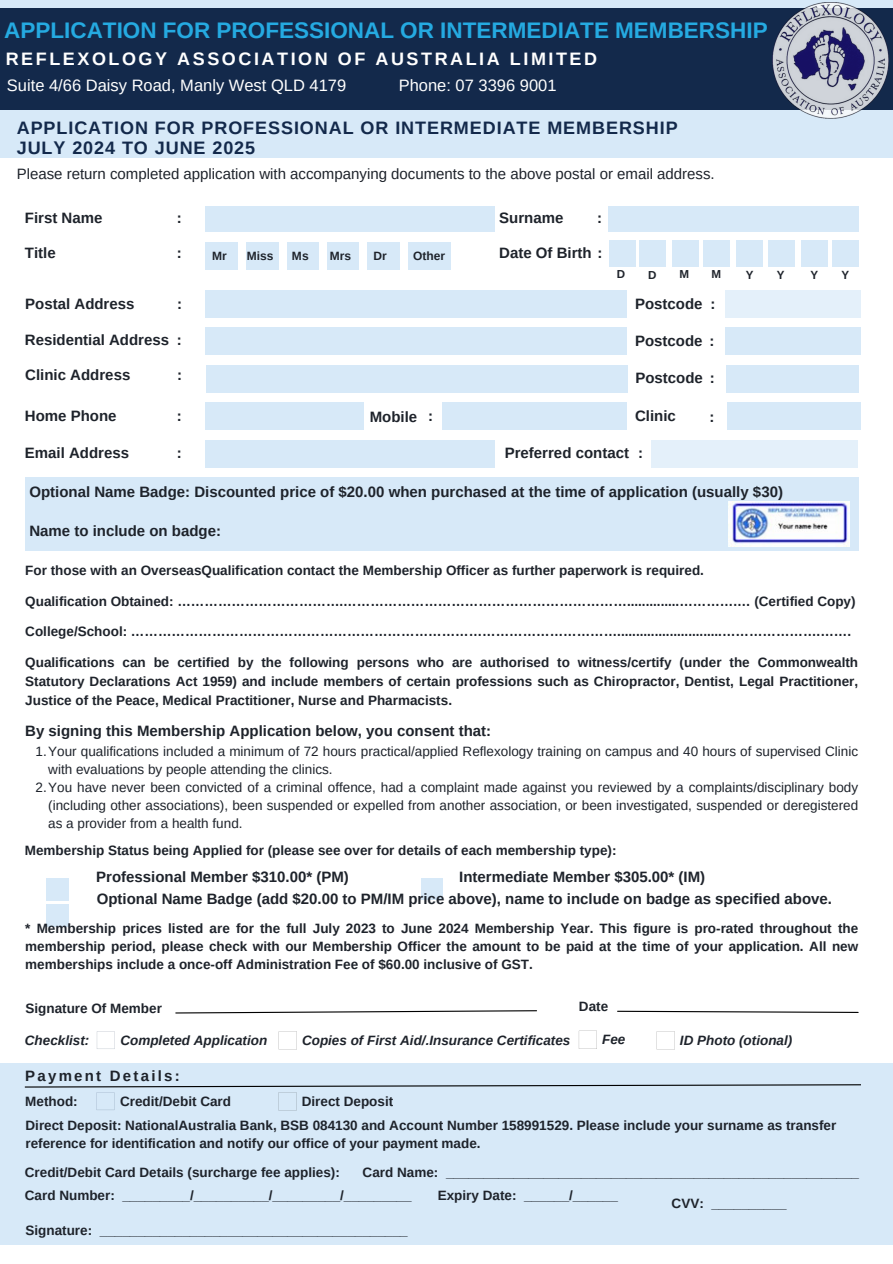
<style>
.page{position:relative;width:893px;height:1264px;background:#fff}
.page>*{position:absolute;margin:0;border:0;box-sizing:border-box;transform-origin:0 0}
.t1{font:700 22.5px "Arimo";color:#25aae1}
.t2{font:700 18px/20.2px "Arimo";letter-spacing:.05em;color:#13294b}
.t3{font:700 18px "Arimo";letter-spacing:.14em;color:#fff}
.t4{font:16.5px "Arimo";color:#fff}
.t5{font:700 15px "Arimo";color:#1e232b}
.t6{font:15px "Arimo";color:#1e232b}
.t7{font:700 15px "Arimo";letter-spacing:.15em;color:#1e232b}
.t8{font:700 13.5px/18px "Arimo";color:#1e232b;text-align:justify}
.t9{font:13.5px/18px "Arimo";color:#1e232b}
.t10{font:italic 700 13.5px "Arimo";color:#1e232b}
.t11{font:700 12px "Arimo";color:#1e232b}
.t12{font:700 11.55px "Arimo";color:#1e232b}
</style>
<div class="page">
<div style="left:0;top:0;width:892px;height:157px;background:#d7e9f8"></div>
<div style="left:0;top:9px;width:892px;height:101px;background:#13294b"></div>
<div style="left:0;top:1063px;width:892px;height:182px;background:#d7e9f8"></div>
<div style="left:205px;top:206px;width:289px;height:25px;background:#d7e9f8"></div>
<div style="left:608px;top:240px;width:27px;height:26px;background:#d7e9f8"></div>
<div style="left:639px;top:240px;width:27px;height:26px;background:#d7e9f8"></div>
<div style="left:671px;top:240px;width:27px;height:26px;background:#d7e9f8"></div>
<div style="left:703px;top:240px;width:26px;height:26px;background:#d7e9f8"></div>
<div style="left:736px;top:240px;width:27px;height:26px;background:#d7e9f8"></div>
<div style="left:767px;top:240px;width:27px;height:26px;background:#d7e9f8"></div>
<div style="left:727px;top:402px;width:133px;height:28px;background:#d7e9f8"></div>
<div style="left:442px;top:402px;width:185px;height:27px;background:#d7e9f8"></div>
<div style="left:205px;top:402px;width:159px;height:28px;background:#d7e9f8"></div>
<div style="left:205px;top:440px;width:289px;height:27px;background:#d7e9f8"></div>
<div style="left:25px;top:477px;width:833px;height:73px;background:#d7e9f8"></div>
<div style="left:46px;top:878px;width:23px;height:23px;background:#d7e9f8"></div>
<div style="left:46px;top:904px;width:23px;height:23px;background:#d7e9f8"></div>
<div style="left:421px;top:878px;width:21px;height:21px;background:#d7e9f8"></div>
<div style="left:651px;top:440px;width:207px;height:27px;background:#e4f0fa"></div>
<svg style="left:175px;top:1010px;width:362px;height:4px"></svg>
<img style="left:772px;top:3px;width:116px;height:115px">
<div style="left:205px;top:242px;width:33px;height:27px;background:#d7e9f8"></div>
<div style="left:246px;top:242px;width:32px;height:27px;background:#d7e9f8"></div>
<div style="left:287px;top:242px;width:31px;height:27px;background:#d7e9f8"></div>
<div style="left:327px;top:242px;width:31px;height:27px;background:#d7e9f8"></div>
<div style="left:367px;top:242px;width:33px;height:27px;background:#d7e9f8"></div>
<div style="left:407px;top:242px;width:43px;height:27px;background:#d7e9f8"></div>
<div style="left:205px;top:290px;width:422px;height:27px;background:#d7e9f8"></div>
<div style="left:205px;top:328px;width:422px;height:27px;background:#d7e9f8"></div>
<div style="left:725px;top:290px;width:135px;height:27px;background:#e4f0fa"></div>
<div style="left:725px;top:328px;width:135px;height:27px;background:#d7e9f8"></div>
<div style="left:206px;top:365px;width:421px;height:27px;background:#d7e9f8"></div>
<div style="left:726px;top:365px;width:132px;height:27px;background:#d7e9f8"></div>
<img style="left:729px;top:501px;width:120px;height:45px">
<svg style="left:617px;top:1010px;width:242px;height:3px"></svg>
<svg style="left:97px;top:1031px;width:17px;height:17px"></svg>
<svg style="left:279px;top:1031px;width:18px;height:18px"></svg>
<svg style="left:579px;top:1030px;width:18px;height:18px"></svg>
<svg style="left:656px;top:1031px;width:18px;height:18px"></svg>
<svg style="left:24px;top:1084px;width:837px;height:26px"></svg>
<div style="left:608px;top:206px;width:250px;height:25px;background:#d7e9f8"></div>
<div style="left:800px;top:240px;width:27px;height:26px;background:#d7e9f8"></div>
<div style="left:832px;top:240px;width:27px;height:26px;background:#d7e9f8"></div>
<h3 class="t1" style="left:4px;top:18px;width:764px">APPLICATION FOR PROFESSIONAL OR INTERMEDIATE MEMBERSHIP</h3>
<h2 class="t3" style="left:6px;top:49px;width:593px">REFLEXOLOGY ASSOCIATION OF AUSTRALIA LIMITED</h2>
<p class="t4" style="left:7px;top:76px;width:341px">Suite 4/66 Daisy Road, Manly West QLD 4179</p>
<h5 class="t4" style="left:398px;top:76px;width:159px">Phone: 07 3396 9001</h5>
<h6 class="t2" style="left:17px;top:117px;width:662px">APPLICATION FOR PROFESSIONAL OR INTERMEDIATE MEMBERSHIP<br>JULY 2024 TO JUNE 2025</h6>
<p class="t6" style="left:17px;top:166px;width:699px">Please return completed application with accompanying documents to the above postal or email address.</p>
<h5 class="t5" style="left:25px;top:210px;width:79px">First Name</h5>
<p class="t5" style="left:25px;top:245px;width:32px">Title</p>
<h5 class="t5" style="left:177px;top:210px;width:6px">:</h5>
<p class="t5" style="left:177px;top:245px;width:6px">:</p>
<h5 class="t5" style="left:25px;top:295px;width:111px">Postal Address</h5>
<p class="t5" style="left:177px;top:295px;width:6px">:</p>
<h5 class="t5" style="left:25px;top:331px;width:146px">Residential Address</h5>
<h5 class="t5" style="left:177px;top:331px;width:6px">:</h5>
<h5 class="t5" style="left:25px;top:367px;width:106px">Clinic Address</h5>
<p class="t5" style="left:177px;top:367px;width:6px">:</p>
<h5 class="t11" style="left:212px;top:249px;width:16px">Mr</h5>
<p class="t11" style="left:247px;top:249px;width:28px">Miss</p>
<h5 class="t11" style="left:292px;top:249px;width:18px">Ms</h5>
<p class="t11" style="left:330px;top:249px;width:23px">Mrs</p>
<p class="t11" style="left:373px;top:249px;width:15px">Dr</p>
<h5 class="t11" style="left:413px;top:249px;width:33px">Other</h5>
<p class="t5" style="left:499px;top:210px;width:66px">Surname</p>
<h5 class="t5" style="left:597px;top:210px;width:6px">:</h5>
<p class="t5" style="left:499px;top:245px;width:105px">Date Of Birth :</p>
<p class="t12" style="left:617px;top:267px;width:10px">D</p>
<p class="t12" style="left:648px;top:268px;width:10px">D</p>
<p class="t12" style="left:679px;top:267px;width:11px">M</p>
<p class="t12" style="left:711px;top:267px;width:11px">M</p>
<p class="t12" style="left:745px;top:268px;width:9px">Y</p>
<h5 class="t12" style="left:776px;top:268px;width:9px">Y</h5>
<h5 class="t5" style="left:635px;top:295px;width:69px">Postcode</h5>
<p class="t5" style="left:635px;top:332px;width:69px">Postcode</p>
<h5 class="t5" style="left:710px;top:295px;width:6px">:</h5>
<p class="t5" style="left:709px;top:332px;width:6px">:</p>
<h5 class="t5" style="left:635px;top:370px;width:69px">Postcode</h5>
<h5 class="t5" style="left:709px;top:370px;width:6px">:</h5>
<p class="t5" style="left:25px;top:407px;width:93px">Home Phone</p>
<h5 class="t5" style="left:369px;top:408px;width:49px">Mobile</h5>
<p class="t5" style="left:635px;top:408px;width:42px">Clinic</p>
<h5 class="t5" style="left:428px;top:407px;width:6px">:</h5>
<h5 class="t5" style="left:709px;top:408px;width:6px">:</h5>
<p class="t5" style="left:177px;top:408px;width:6px">:</p>
<h5 class="t5" style="left:177px;top:444px;width:6px">:</h5>
<p class="t5" style="left:638px;top:444px;width:6px">:</p>
<p class="t5" style="left:25px;top:444px;width:106px">Email Address</p>
<p class="t5" style="left:29px;top:483px;width:755px">Optional Name Badge: Discounted price of $20.00 when purchased at the time of application (usually $30)</p>
<p class="t5" style="left:504px;top:444px;width:126px">Preferred contact</p>
<h5 class="t12" style="left:810px;top:268px;width:9px">Y</h5>
<p class="t12" style="left:841px;top:268px;width:9px">Y</p>
<h5 class="t5" style="left:29px;top:522px;width:193px">Name to include on badge:</h5>
<h5 class="t8" style="left:25px;top:561px;width:680px">For those with an OverseasQualification contact the Membership Officer as further paperwork is required.</h5>
<p class="t8" style="left:25px;top:592px;width:831px">Qualification Obtained: ……………………………….………………………………………………………..............………….… (Certified Copy)</p>
<p class="t8" style="left:25px;top:622px;width:827px">College/School: ………………………………………………………………………………………………............................………………….…….</p>
<h5 class="t8" style="left:25px;top:653px;width:834px;line-height:18.8px">Qualifications can be certified by the following persons who are authorised to witness/certify (under the Commonwealth Statutory Declarations Act 1959) and include members of certain professions such as Chiropractor, Dentist, Legal Practitioner, Justice of the Peace, Medical Practitioner, Nurse and Pharmacists.</h5>
<p class="t5" style="left:25px;top:722px;width:467px">By signing this Membership Application below, you consent that:</p>
<p class="t9" style="left:48px;top:742px;width:811px;text-indent:-13px">1.Your qualifications included a minimum of 72 hours practical/applied Reflexology training on campus and 40 hours of supervised Clinic with evaluations by people attending the clinics.</p>
<p class="t9" style="left:48px;top:778px;width:811px;text-align:justify;text-indent:-13px">2.You have never been convicted of a criminal offence, had a complaint made against you reviewed by a complaints/disciplinary body (including other associations), been suspended or expelled from another association, or been investigated, suspended or deregistered as a provider from a health fund.</p>
<h5 class="t8" style="left:25px;top:841px;width:593px">Membership Status being Applied for (please see over for details of each membership type):</h5>
<p class="t5" style="left:96px;top:868px;width:254px">Professional Member $310.00* (PM)</p>
<p class="t5" style="left:97px;top:890px;width:736px">Optional Name Badge (add $20.00 to PM/IM price above), name to include on badge as specified above.</p>
<p class="t5" style="left:459px;top:868px;width:247px">Intermediate Member $305.00* (IM)</p>
<h2 class="t8" style="left:25px;top:919px;width:834px">* Membership prices listed are for the full July 2023 to June 2024 Membership Year. This figure is pro-rated throughout the membership period, please check with our Membership Officer the amount to be paid at the time of your application. All new memberships include a once-off Administration Fee of $60.00 inclusive of GST.</h2>
<h3 class="t8" style="left:25px;top:999px;width:138px">Signature Of Member</h3>
<h1 class="t8" style="left:579px;top:997px;width:31px">Date</h1>
<h5 class="t10" style="left:25px;top:1033px;width:66px">Checklist:</h5>
<h5 class="t10" style="left:120px;top:1032px;width:148px">Completed Application</h5>
<h5 class="t10" style="left:302px;top:1032px;width:270px">Copies of First Aid/.Insurance Certificates</h5>
<h5 class="t10" style="left:602px;top:1031px;width:25px">Fee</h5>
<h5 class="t10" style="left:680px;top:1032px;width:114px">ID Photo (otional)</h5>
<p class="t7" style="left:25px;top:1066px;width:156px">Payment Details:</p>
<h5 class="t8" style="left:25px;top:1092px;width:54px">Method:</h5>
<h5 class="t8" style="left:120px;top:1092px;width:112px">Credit/Debit Card</h5>
<p class="t8" style="left:302px;top:1092px;width:93px">Direct Deposit</p>
<h5 class="t8" style="left:25px;top:1116px;width:812px">Direct Deposit: NationalAustralia Bank, BSB 084130 and Account Number 158991529. Please include your surname as transfer reference for identification and notify our office of your payment made.</h5>
<p class="t8" style="left:25px;top:1163px;width:316px">Credit/Debit Card Details (surcharge fee applies):</p>
<p class="t8" style="left:362px;top:1163px;width:498px">Card Name: _______________________________________________________</p>
<h5 class="t8" style="left:438px;top:1185px;width:182px">Expiry Date: ______/______</h5>
<h5 class="t8" style="left:671px;top:1194px;width:116px">CVV: __________</h5>
</div>
